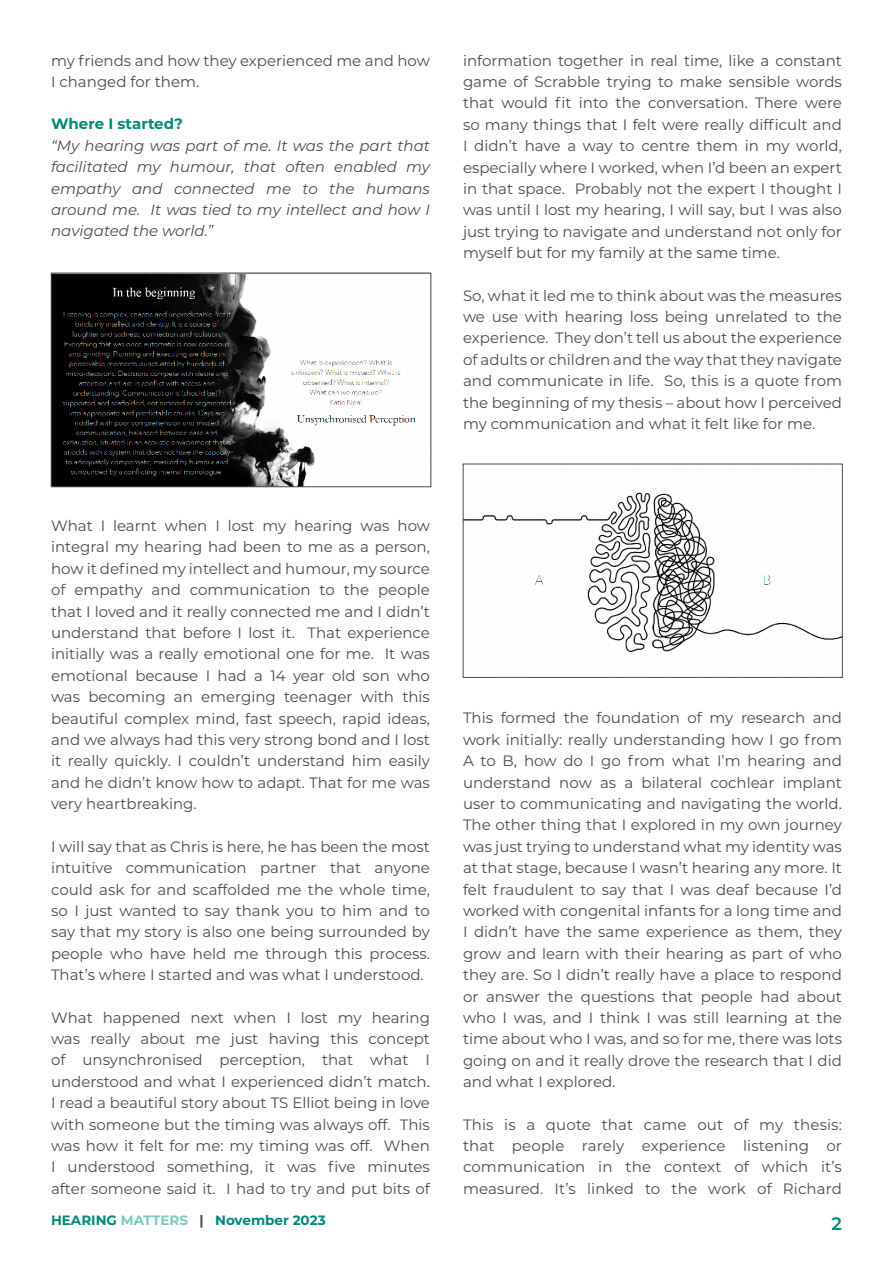
<style>
.page{position:relative;width:893px;height:1263px;background:#fff}
.page>*{position:absolute;margin:0;border:0;box-sizing:border-box;transform-origin:0 0}
.t1{font:600 18px "Montserrat";color:#008878}
.HMA_Body_Text__First_line{font:15px/21.5px "Montserrat";color:#4b4c4d;text-align:justify}
.HMA_Body_Text__First_line-2{font:italic 15px/21.5px "Montserrat";color:#4b4c4d;text-align:justify}
.HMA_Subheading_1{font:700 15px "Montserrat";color:#008878}
.t2{font:700 13.5px "Montserrat";color:#008878}
.s1{color:#7bcbbc}
.s2{color:#4b4c4d}
</style>
<div class="page">
<img style="left:53px;top:275px;width:363px;height:210px">
<div style="left:51px;top:273px;width:380px;height:214px;border:1px solid #4b4c4d"></div>
<img style="left:465px;top:492px;width:375px;height:160px">
<div style="left:463px;top:464px;width:379px;height:214px;border:1px solid #4b4c4d"></div>
<p class="HMA_Body_Text__First_line" style="left:51px;top:49px;width:380px">my friends and how they experienced me and how<br>I changed for them.</p>
<p class="HMA_Subheading_1" style="left:51px;top:113px;width:133px">Where I started?</p>
<p class="HMA_Body_Text__First_line-2" style="left:51px;top:134px;width:380px">“My hearing was part of me. It was the part that facilitated my humour, that often enabled my empathy and connected me to the humans around me. It was tied to my intellect and how I navigated the world.”</p>
<p class="HMA_Body_Text__First_line" style="left:463px;top:49px;width:380px">information together in real time, like a constant game of Scrabble trying to make sensible words that would fit into the conversation. There were so many things that I felt were really difficult and I didn’t have a way to centre them in my world, especially where I worked, when I’d been an expert in that space. Probably not the expert I thought I was until I lost my hearing, I will say, but I was also just trying to navigate and understand not only for myself but for my family at the same time.</p>
<p class="HMA_Body_Text__First_line" style="left:463px;top:284px;width:380px">So, what it led me to think about was the measures we use with hearing loss being unrelated to the experience. They don’t tell us about the experience of adults or children and the way that they navigate and communicate in life. So, this is a quote from the beginning of my thesis – about how I perceived my communication and what it felt like for me.</p>
<p class="HMA_Body_Text__First_line" style="left:51px;top:514px;width:380px">What I learnt when I lost my hearing was how integral my hearing had been to me as a person, how it defined my intellect and humour, my source of empathy and communication to the people that I loved and it really connected me and I didn’t understand that before I lost it. That experience initially was a really emotional one for me. It was emotional because I had a 14 year old son who was becoming an emerging teenager with this beautiful complex mind, fast speech, rapid ideas, and we always had this very strong bond and I lost it really quickly. I couldn’t understand him easily and he didn’t know how to adapt. That for me was very heartbreaking.</p>
<p class="HMA_Body_Text__First_line" style="left:51px;top:835px;width:380px">I will say that as Chris is here, he has been the most intuitive communication partner that anyone could ask for and scaffolded me the whole time, so I just wanted to say thank you to him and to say that my story is also one being surrounded by people who have held me through this process.<br>That’s where I started and was what I understood.</p>
<p class="HMA_Body_Text__First_line" style="left:51px;top:1006px;width:380px">What happened next when I lost my hearing was really about me just having this concept of unsynchronised perception, that what I understood and what I experienced didn’t match.<br>I read a beautiful story about TS Elliot being in love with someone but the timing was always off. This was how it felt for me: my timing was off. When I understood something, it was five minutes after someone said it. I had to try and put bits of</p>
<p class="HMA_Body_Text__First_line" style="left:463px;top:707px;width:380px">This formed the foundation of my research and work initially: really understanding how I go from A to B, how do I go from what I’m hearing and understand now as a bilateral cochlear implant user to communicating and navigating the world.<br>The other thing that I explored in my own journey was just trying to understand what my identity was at that stage, because I wasn’t hearing any more. It felt fraudulent to say that I was deaf because I’d worked with congenital infants for a long time and I didn’t have the same experience as them, they grow and learn with their hearing as part of who they are. So I didn’t really have a place to respond or answer the questions that people had about who I was, and I think I was still learning at the time about who I was, and so for me, there was lots going on and it really drove the research that I did and what I explored.</p>
<p class="HMA_Body_Text__First_line" style="left:463px;top:1113px;width:380px">This is a quote that came out of my thesis: that people rarely experience listening or communication in the context of which it’s measured. It’s linked to the work of Richard</p>
<p class="t2" style="left:51px;top:1211px;width:276px">HEARING <span class="s1">MATTERS</span> <span class="s2">|</span> November 2023</p>
<p class="t1" style="left:831px;top:1210px;width:12px">2</p>
</div>
